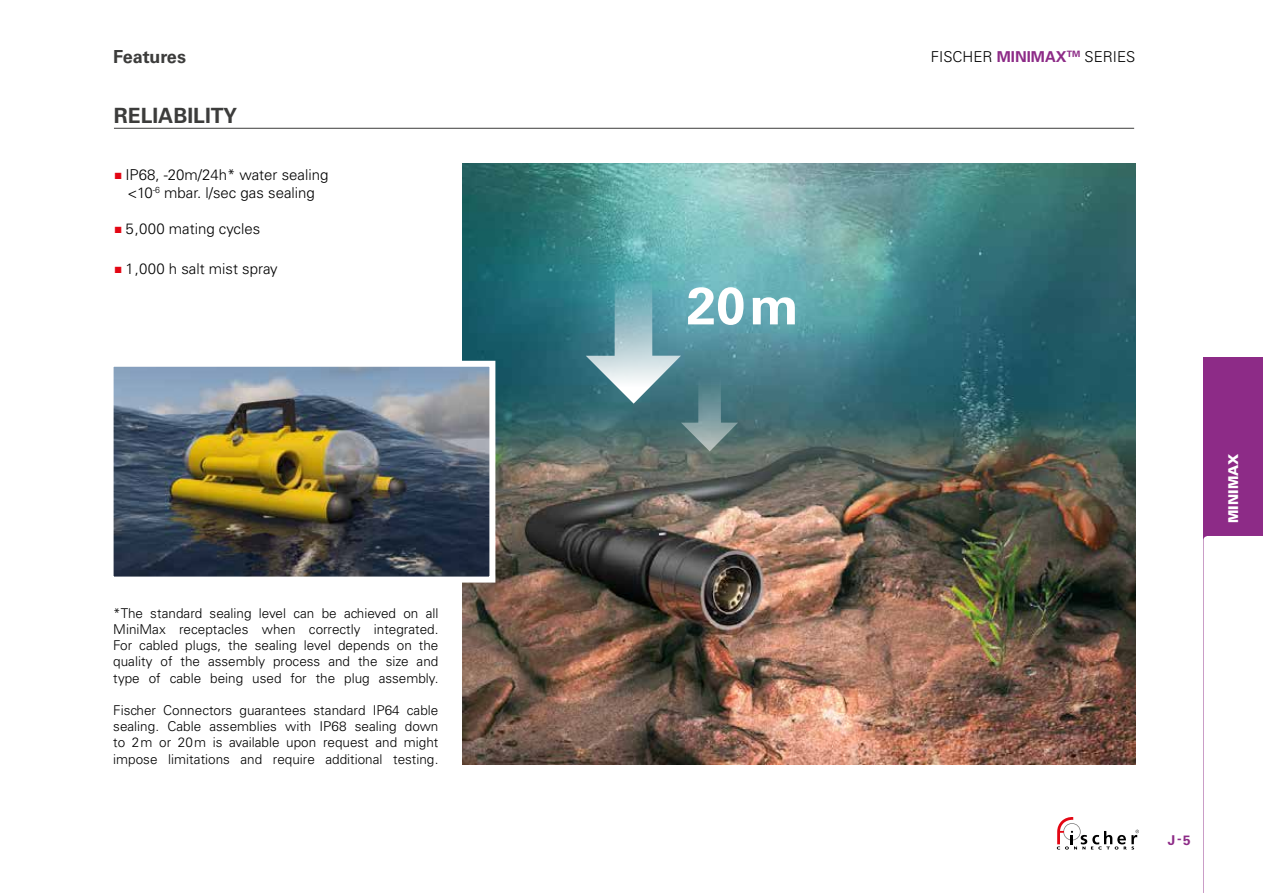
<style>
.page{position:relative;width:1263px;height:893px;background:#fff}
.page>*{position:absolute;margin:0;border:0;box-sizing:border-box;transform-origin:0 0}
.t1{font:700 52.5px "Univers";color:#fff}
.t2{font:700 21px "Univers";color:#3c3c3b}
.t3{font:700 18px "Univers";color:#3c3c3b}
.t4{font:300 15px/18px "Univers";color:#000;text-align:center}
.t5{font:300 13.5px/16.2px "Univers";color:#000;text-align:justify}
.t6{font:900 13.5px "Univers";color:#fff}
.t7{font:700 13.5px "Univers";color:#8d2b87}
.s1{color:#e30613}
.s2{font-weight:700;color:#8d2b87}
</style>
<div class="page">
<div style="left:1203px;top:357px;width:60px;height:536px;background:#8d2b87"></div>
<svg style="left:1203px;top:536px;width:60px;height:357px;background:#faf6fa"></svg>
<svg style="left:1057px;top:817px;width:82px;height:32px"></svg>
<hr style="left:114px;top:128px;width:1020px;height:1px;background:#3c3c3b">
<img style="left:462px;top:163px;width:673px;height:602px">
<svg style="left:586px;top:127px;width:152px;height:324px;background:#77acaf"></svg>
<img style="left:115px;top:368px;width:373px;height:208px">
<div style="left:108px;top:361px;width:387px;height:222px;border:6px solid #fff"></div>
<h3 class="t3" style="left:113px;top:46px;width:74px">Features</h3>
<h2 class="t2" style="left:114px;top:103px;width:125px">RELIABILITY</h2>
<p class="t4" style="left:115px;top:166px;width:215px"><span class="s1">■</span> IP68, -20m/24h* water sealing &lt;10<sup>-6</sup> mbar. l/sec gas sealing</p>
<p class="t4" style="left:115px;top:220px;width:147px"><span class="s1">■</span> 5,000 mating cycles</p>
<p class="t4" style="left:115px;top:260px;width:164px"><span class="s1">■</span> 1,000 h salt mist spray</p>
<p class="t5" style="left:113px;top:605px;width:327px">*The standard sealing level can be achieved on all MiniMax receptacles when correctly integrated.<br>For cabled plugs, the sealing level depends on the quality of the assembly process and the size and type of cable being used for the plug assembly.</p>
<p class="t5" style="left:113px;top:702px;width:327px">Fischer Connectors guarantees standard IP64 cable sealing. Cable assemblies with IP68 sealing down to 2m or 20m is available upon request and might impose limitations and require additional testing.</p>
<h1 class="t1" style="left:687px;top:275px;width:114px">20m</h1>
<p class="t4" style="left:931px;top:48px;width:206px">FISCHER <span class="s2">MINIMAX</span><sup>TM</sup> SERIES</p>
<p class="t6" style="left:1225px;top:523px;width:71px;rotate:-90deg">MINIMAX</p>
<p class="t7" style="left:1168px;top:832px;width:24px">J-5</p>
</div>
